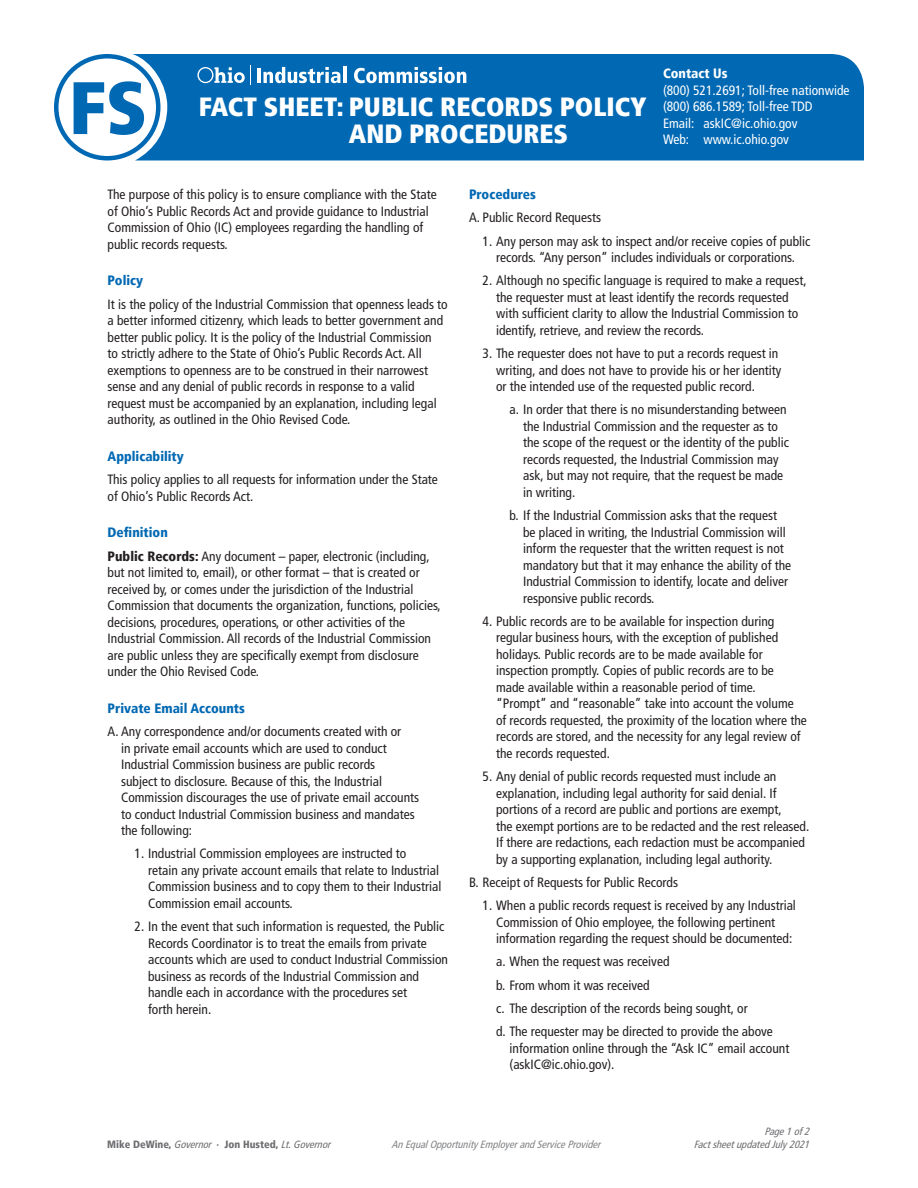
<style>
.page{position:relative;width:918px;height:1188px;background:#fff}
.page>*{position:absolute;margin:0;border:0;box-sizing:border-box;transform-origin:0 0}
.t1{font:900 condensed 74.25px "Frutiger LT";color:#0168b3}
.t2{font:900 condensed 26.25px "Frutiger LT";color:#fff}
.t3{font:condensed 13.5px/16.5px "Frutiger LT";color:#231f20}
.t4{font:condensed 13.5px/16.5px "Frutiger LT";color:#fff}
.t5{font:900 condensed 13.5px "Frutiger LT";color:#0168b3}
.t6{font:900 condensed 13.5px "Frutiger LT";color:#fff}
.t7{font:italic condensed 10.5px "Frutiger LT";color:#808285}
.t8{font:900 condensed 10.5px "Frutiger LT";color:#6c6d70}
.t9{font:italic condensed 10.5px "Frutiger LT";color:#6c6d70}
.s1{font-weight:900}
.s2{font-weight:400;font-style:italic}
</style>
<div class="page">
<div style="left:54px;top:54px;width:106px;height:106px;border:4px solid #0168b3;border-radius:50%"></div>
<div style="left:132px;top:54px;width:732px;height:106px;background:#0168b3"></div>
<hr style="left:257px;top:68px;width:4px;height:15px;background:#fff">
<svg style="left:263px;top:67px;width:78px;height:16px"></svg>
<hr style="left:343px;top:67px;width:3px;height:16px;background:#fff">
<svg style="left:354px;top:67px;width:112px;height:16px"></svg>
<svg style="left:197px;top:65px;width:54px;height:20px"></svg>
<p class="t1" style="left:69px;top:63px;width:80px">FS</p>
<p class="t2" style="left:199px;top:91px;width:449px">FACT SHEET: PUBLIC RECORDS POLICY</p>
<p class="t2" style="left:349px;top:118px;width:221px">AND PROCEDURES</p>
<p class="t6" style="left:663px;top:65px;width:66px">Contact Us</p>
<p class="t4" style="left:663px;top:82px;width:188px">(800) 521.2691; Toll-free nationwide (800) 686.1589; Toll-free TDD<br>Email: askIC@ic.ohio.gov</p>
<p class="t4" style="left:663px;top:131px;width:127px">Web: www.ic.ohio.gov</p>
<p class="t3" style="left:108px;top:186px;width:331px">The purpose of this policy is to ensure compliance with the State of Ohio’s Public Records Act and provide guidance to Industrial Commission of Ohio (IC) employees regarding the handling of public records requests.</p>
<p class="t5" style="left:108px;top:273px;width:37px">Policy</p>
<p class="t3" style="left:108px;top:296px;width:342px">It is the policy of the Industrial Commission that openness leads to a better informed citizenry, which leads to better government and better public policy. It is the policy of the Industrial Commission<br>to strictly adhere to the State of Ohio’s Public Records Act. All exemptions to openness are to be construed in their narrowest sense and any denial of public records in response to a valid request must be accompanied by an explanation, including legal authority, as outlined in the Ohio Revised Code.</p>
<p class="t5" style="left:108px;top:448px;width:78px">Applicability</p>
<p class="t3" style="left:108px;top:471px;width:332px">This policy applies to all requests for information under the State of Ohio’s Public Records Act.</p>
<p class="t5" style="left:108px;top:525px;width:62px">Definition</p>
<p class="t3" style="left:108px;top:548px;width:335px"><span class="s1">Public Records:</span> Any document – paper, electronic (including, but not limited to, email), or other format – that is created or received by, or comes under the jurisdiction of the Industrial Commission that documents the organization, functions, policies, decisions, procedures, operations, or other activities of the Industrial Commission. All records of the Industrial Commission are public unless they are specifically exempt from disclosure under the Ohio Revised Code.</p>
<p class="t5" style="left:108px;top:700px;width:139px">Private Email Accounts</p>
<p class="t3" style="left:121px;top:723px;width:300px;text-indent:-14px">A. Any correspondence and/or documents created with or<br>in private email accounts which are used to conduct Industrial Commission business are public records<br>subject to disclosure. Because of this, the Industrial Commission discourages the use of private email accounts to conduct Industrial Commission business and mandates the following:</p>
<p class="t3" style="left:148px;top:846px;width:295px;text-indent:-14px">1. Industrial Commission employees are instructed to<br>retain any private account emails that relate to Industrial Commission business and to copy them to their Industrial Commission email accounts.</p>
<p class="t3" style="left:148px;top:918px;width:301px;text-indent:-14px">2. In the event that such information is requested, the Public Records Coordinator is to treat the emails from private accounts which are used to conduct Industrial Commission business as records of the Industrial Commission and handle each in accordance with the procedures set<br>forth herein.</p>
<p class="t5" style="left:469px;top:186px;width:68px">Procedures</p>
<p class="t3" style="left:469px;top:210px;width:133px">A. Public Record Requests</p>
<p class="t3" style="left:483px;top:233px;width:329px;text-align:center">1. Any person may ask to inspect and/or receive copies of public records. “Any person” includes individuals or corporations.</p>
<p class="t3" style="left:496px;top:273px;width:312px;text-indent:-14px">2. Although no specific language is required to make a request, the requester must at least identify the records requested with sufficient clarity to allow the Industrial Commission to identify, retrieve, and review the records.</p>
<p class="t3" style="left:496px;top:345px;width:287px;text-indent:-14px">3. The requester does not have to put a records request in writing, and does not have to provide his or her identity or the intended use of the requested public record.</p>
<p class="t3" style="left:523px;top:402px;width:267px;text-indent:-14px">a. In order that there is no misunderstanding between the Industrial Commission and the requester as to the scope of the request or the identity of the public records requested, the Industrial Commission may ask, but may not require, that the request be made in writing.</p>
<p class="t3" style="left:523px;top:507px;width:270px;text-indent:-14px">b. If the Industrial Commission asks that the request be placed in writing, the Industrial Commission will inform the requester that the written request is not mandatory but that it may enhance the ability of the Industrial Commission to identify, locate and deliver responsive public records.</p>
<p class="t3" style="left:496px;top:613px;width:312px;text-indent:-14px">4. Public records are to be available for inspection during regular business hours, with the exception of published holidays. Public records are to be made available for inspection promptly. Copies of public records are to be<br>made available within a reasonable period of time. “Prompt” and “reasonable” take into account the volume of records requested, the proximity of the location where the records are stored, and the necessity for any legal review of the records requested.</p>
<p class="t3" style="left:496px;top:768px;width:315px;text-indent:-14px">5. Any denial of public records requested must include an explanation, including legal authority for said denial. If portions of a record are public and portions are exempt,<br>the exempt portions are to be redacted and the rest released.<br>If there are redactions, each redaction must be accompanied by a supporting explanation, including legal authority.</p>
<p class="t3" style="left:469px;top:874px;width:210px">B. Receipt of Requests for Public Records</p>
<p class="t3" style="left:496px;top:897px;width:301px;text-indent:-14px">1. When a public records request is received by any Industrial<br>Commission of Ohio employee, the following pertinent information regarding the request should be documented:</p>
<p class="t3" style="left:496px;top:954px;width:175px">a. When the request was received</p>
<p class="t3" style="left:496px;top:977px;width:155px">b. From whom it was received</p>
<p class="t3" style="left:496px;top:1000px;width:253px">c. The description of the records being sought, or</p>
<p class="t3" style="left:510px;top:1023px;width:281px;text-indent:-14px">d. The requester may be directed to provide the above information online through the “Ask IC” email account (askIC@ic.ohio.gov).</p>
<p class="t9" style="left:765px;top:1125px;width:49px">Page1of2</p>
<p class="t8" style="left:107px;top:1138px;width:228px">Mike DeWine, <span class="s2">Governor</span> ∙ Jon Husted, <span class="s2">Lt.Governor</span></p>
<p class="t7" style="left:392px;top:1139px;width:214px">AnEqualOpportunityEmployerandServiceProvider</p>
<p class="t9" style="left:694px;top:1139px;width:120px">FactsheetupdatedJuly2021</p>
</div>
